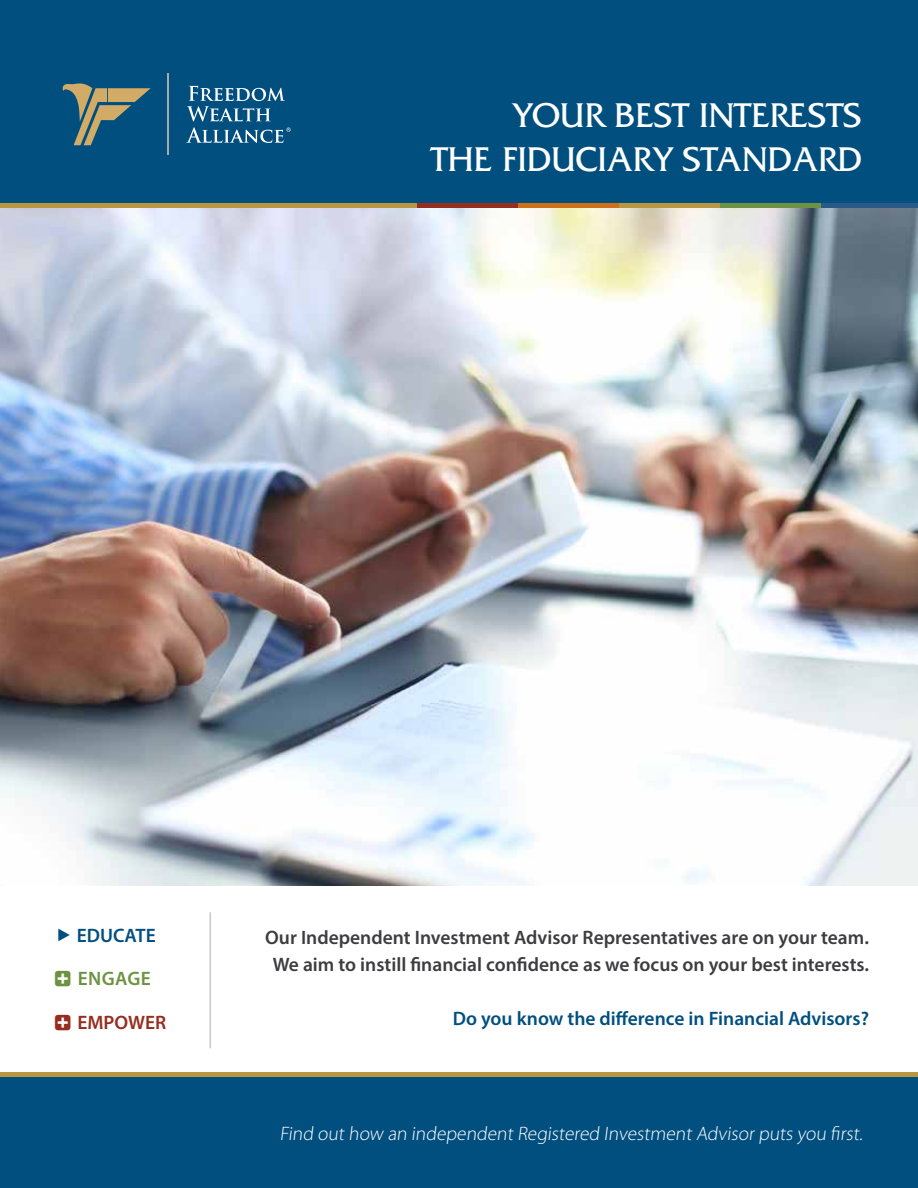
<style>
.page{position:relative;width:918px;height:1188px;background:#fff}
.page>*{position:absolute;margin:0;border:0;box-sizing:border-box;transform-origin:0 0}
.t1{font:36px/43.2px "Friz Quadrata";color:#fff;text-align:right}
.t2{font:600 19.5px/27px "Myriad Pro";color:#3d3d40;text-align:center}
.t3{font:300 19.5px "Myriad Pro";color:#fff}
.t4{font:600 19.5px "Myriad Pro";color:#004f7f}
.t5{font:600 19.5px "Myriad Pro";color:#952e20}
.t6{font:600 19.5px "Myriad Pro";letter-spacing:.02em;color:#6d9342}
</style>
<div class="page">
<img style="left:0;top:208px;width:918px;height:678px">
<div style="left:0;top:0;width:918px;height:203px;background:#004f7f"></div>
<div style="left:0;top:1077px;width:918px;height:111px;background:#004f7f"></div>
<div style="left:0;top:203px;width:419px;height:5px;background:#bb9642"></div>
<div style="left:417px;top:203px;width:101px;height:5px;background:#952e20"></div>
<div style="left:518px;top:203px;width:101px;height:5px;background:#cd7018"></div>
<div style="left:619px;top:203px;width:101px;height:5px;background:#bb9642"></div>
<div style="left:720px;top:203px;width:101px;height:5px;background:#6d9342"></div>
<div style="left:821px;top:203px;width:97px;height:5px;background:#2a5987"></div>
<div style="left:0;top:1072px;width:918px;height:5px;background:#bb9642"></div>
<hr style="left:210px;top:912px;width:1px;height:136px;background:#c7c8ca">
<hr style="left:167px;top:73px;width:1px;height:82px;background:#a7a9ac">
<svg style="left:62px;top:83px;width:89px;height:62px"></svg>
<svg style="left:186px;top:86px;width:105px;height:57px"></svg>
<h1 class="t1" style="left:431px;top:94px;width:432px">YOUR BEST INTERESTS<br>THE FIDUCIARY STANDARD</h1>
<p class="t4" style="left:77px;top:923px;width:81px">EDUCATE</p>
<p class="t6" style="left:55px;top:967px;width:97px">☑ ENGAGE</p>
<p class="t5" style="left:55px;top:1010px;width:113px">☑ EMPOWER</p>
<p class="t2" style="left:265px;top:924px;width:605px">Our Independent Investment Advisor Representatives are on your team.<br>We aim to instill financial confidence as we focus on your best interests.</p>
<p class="t4" style="left:453px;top:1006px;width:418px">Do you know the difference in Financial Advisors?</p>
<p class="t3" style="left:280px;top:1123px;width:587px">Find out how an independent Registered Investment Advisor puts you first.</p>
</div>
